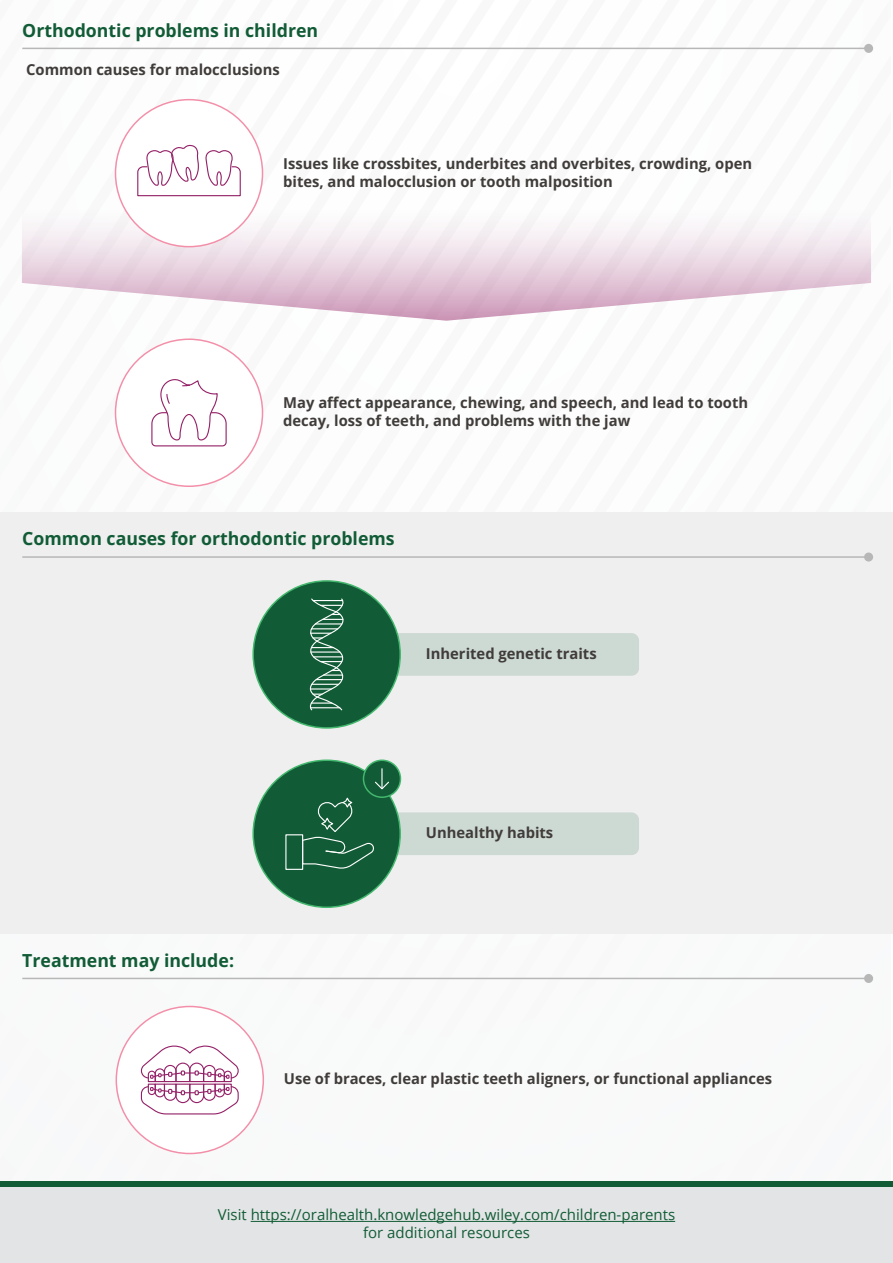
<style>
.page{position:relative;width:893px;height:1263px;background:#fff}
.page>*{position:absolute;margin:0;border:0;box-sizing:border-box;transform-origin:0 0}
.t1{font:700 18px "Open Sans";color:#115c36}
.t2{font:700 15px/18px "Open Sans";color:#403c3a}
.t3{font:15px/18px "Open Sans";color:#115c36;text-align:center}
</style>
<div class="page">
<hr style="left:22px;top:48px;width:847px;height:1px;background:#b7b7b7">
<div style="left:864px;top:44px;width:9px;height:9px;background:#b7b7b7;border-radius:50%"></div>
<svg style="left:22px;top:177px;width:849px;height:144px"></svg>
<hr style="left:22px;top:978px;width:847px;height:1px;background:#b7b7b7">
<div style="left:864px;top:974px;width:9px;height:9px;background:#b7b7b7;border-radius:50%"></div>
<div style="left:0;top:512px;width:893px;height:421px;background:#efefef"></div>
<hr style="left:22px;top:556px;width:847px;height:2px;background:#b7b7b7">
<div style="left:864px;top:552px;width:9px;height:9px;background:#b7b7b7;border-radius:50%"></div>
<svg style="left:115px;top:99px;width:148px;height:148px"></svg>
<svg style="left:115px;top:338px;width:148px;height:149px"></svg>
<div style="left:0;top:1184px;width:893px;height:79px;background:#e3e4e5"></div>
<div style="left:0;top:1181px;width:893px;height:6px;background:#115c36"></div>
<hr style="left:251px;top:1221px;width:424px;height:1px;background:#115c36">
<svg style="left:116px;top:1006px;width:148px;height:148px"></svg>
<div style="left:389px;top:812px;width:250px;height:43px;background:#cdd9d3;border-radius:8px"></div>
<svg style="left:252px;top:759px;width:149px;height:149px"></svg>
<div style="left:382px;top:633px;width:257px;height:43px;background:#cdd9d3;border-radius:8px"></div>
<svg style="left:252px;top:580px;width:149px;height:149px"></svg>
<p class="t1" style="left:22px;top:18px;width:297px">Orthodontic problems in children</p>
<p class="t2" style="left:26px;top:60px;width:255px">Common causes for malocclusions</p>
<p class="t2" style="left:283px;top:154px;width:470px">Issues like crossbites, underbites and overbites, crowding, open bites, and malocclusion or tooth malposition</p>
<p class="t2" style="left:283px;top:393px;width:466px">May affect appearance, chewing, and speech, and lead to tooth decay, loss of teeth, and problems with the jaw</p>
<p class="t1" style="left:22px;top:526px;width:374px">Common causes for orthodontic problems</p>
<p class="t2" style="left:426px;top:644px;width:172px">Inherited genetic traits</p>
<p class="t1" style="left:22px;top:948px;width:213px">Treatment may include:</p>
<p class="t2" style="left:426px;top:823px;width:129px">Unhealthy habits</p>
<p class="t2" style="left:284px;top:1069px;width:490px">Use of braces, clear plastic teeth aligners, or functional appliances</p>
<p class="t3" style="left:218px;top:1205px;width:459px">Visit https://oralhealth.knowledgehub.wiley.com/children-parents for additional resources</p>
</div>
